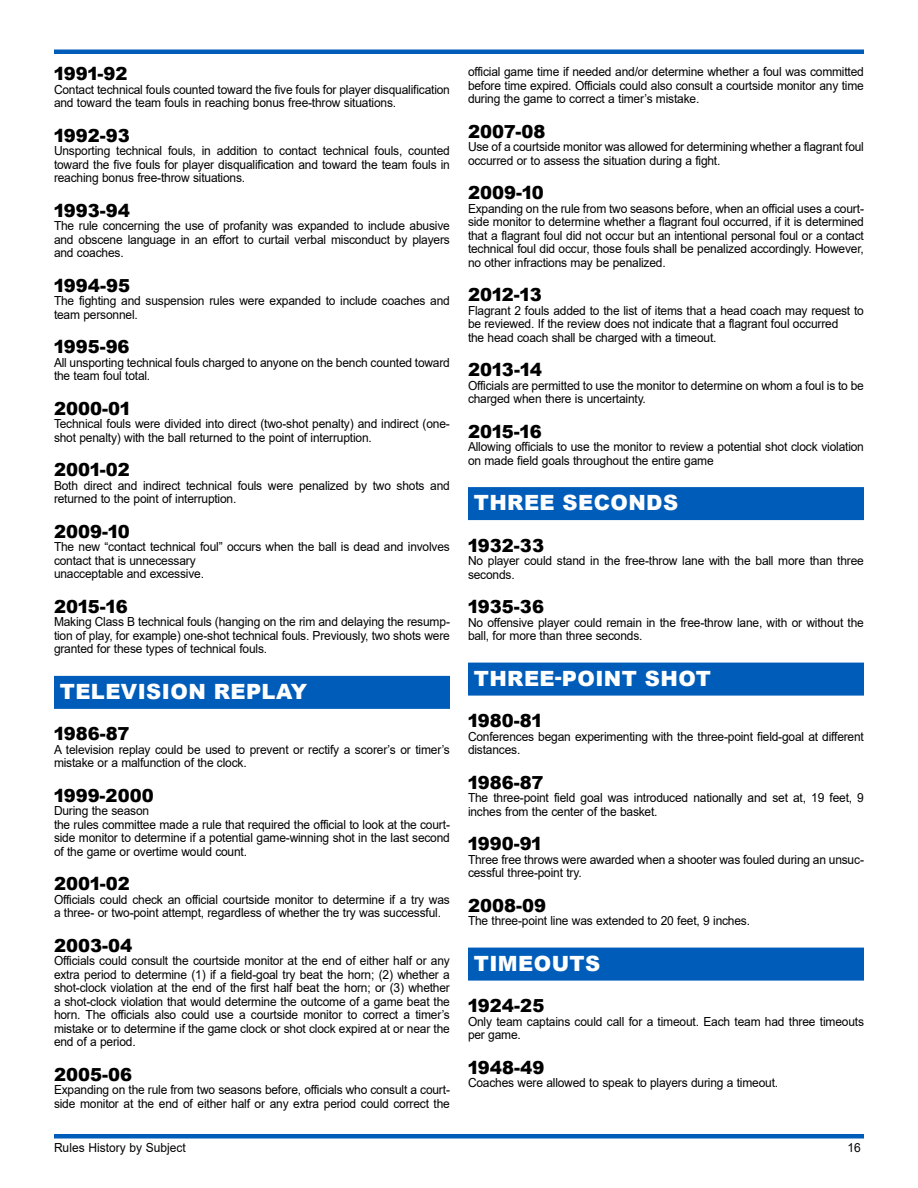
<style>
.page{position:relative;width:918px;height:1188px;background:#fff}
.page>*{position:absolute;margin:0;border:0;box-sizing:border-box;transform-origin:0 0}
.t1{font:900 21px "Arial";letter-spacing:.02em;color:#fff}
.t2{font:900 18px "Arial";color:#000}
.t3{font:12.45px/13.5px "Arial";letter-spacing:-.015em;color:#000;scale:.96 1}
</style>
<div class="page">
<hr style="left:54px;top:1134px;width:810px;height:4px;background:#005cb9">
<hr style="left:54px;top:50px;width:810px;height:4px;background:#005cb9">
<div style="left:54px;top:676px;width:396px;height:30px;background:#005cb9"></div>
<div style="left:54px;top:679px;width:396px;height:30px;background:#005cb9"></div>
<div style="left:468px;top:487px;width:396px;height:30px;background:#005cb9"></div>
<div style="left:468px;top:490px;width:396px;height:30px;background:#005cb9"></div>
<div style="left:468px;top:663px;width:396px;height:30px;background:#005cb9"></div>
<div style="left:468px;top:666px;width:396px;height:30px;background:#005cb9"></div>
<div style="left:468px;top:948px;width:396px;height:30px;background:#005cb9"></div>
<div style="left:468px;top:951px;width:396px;height:30px;background:#005cb9"></div>
<h2 class="t2" style="left:54px;top:61px;width:75px">1991-92</h2>
<p class="t3" style="left:54px;top:83px;width:414px">Contact technical fouls counted toward the five fouls for player disqualification and toward the team fouls in reaching bonus free-throw situations.</p>
<h2 class="t2" style="left:54px;top:122px;width:77px">1992-93</h2>
<p class="t3" style="left:54px;top:144px;width:414px;text-align:justify">Unsporting technical fouls, in addition to contact technical fouls, counted toward the five fouls for player disqualification and toward the team fouls in reaching bonus free-throw situations.</p>
<h2 class="t2" style="left:54px;top:197px;width:78px">1993-94</h2>
<p class="t3" style="left:54px;top:219px;width:414px;text-align:justify">The rule concerning the use of profanity was expanded to include abusive and obscene language in an effort to curtail verbal misconduct by players and coaches.</p>
<h2 class="t2" style="left:54px;top:272px;width:78px">1994-95</h2>
<p class="t3" style="left:54px;top:294px;width:414px">The fighting and suspension rules were expanded to include coaches and team personnel.</p>
<h2 class="t2" style="left:54px;top:334px;width:77px">1995-96</h2>
<p class="t3" style="left:54px;top:356px;width:414px">All unsporting technical fouls charged to anyone on the bench counted toward the team foul total.</p>
<h2 class="t2" style="left:54px;top:395px;width:77px">2000-01</h2>
<p class="t3" style="left:54px;top:417px;width:414px">Technical fouls were divided into direct (two-shot penalty) and indirect (one&shy;shot penalty) with the ball returned to the point of interruption.</p>
<h2 class="t2" style="left:54px;top:457px;width:77px">2001-02</h2>
<p class="t3" style="left:54px;top:479px;width:414px">Both direct and indirect technical fouls were penalized by two shots and returned to the point of interruption.</p>
<h2 class="t2" style="left:54px;top:518px;width:77px">2009-10</h2>
<p class="t3" style="left:54px;top:540px;width:414px">The new “contact technical foul” occurs when the ball is dead and involves contact that is unnecessary<br>unacceptable and excessive.</p>
<h2 class="t2" style="left:54px;top:593px;width:75px">2015-16</h2>
<p class="t3" style="left:54px;top:615px;width:414px;text-align:justify">Making Class B technical fouls (hanging on the rim and delaying the resump&shy;tion of play, for example) one-shot technical fouls. Previously, two shots were granted for these types of technical fouls.</p>
<h1 class="t1" style="left:60px;top:676px;width:249px">TELEVISION REPLAY</h1>
<h2 class="t2" style="left:54px;top:721px;width:77px">1986-87</h2>
<p class="t3" style="left:54px;top:743px;width:414px">A television replay could be used to prevent or rectify a scorer’s or timer’s mistake or a malfunction of the clock.</p>
<h2 class="t2" style="left:54px;top:782px;width:101px">1999-2000</h2>
<p class="t3" style="left:54px;top:804px;width:414px">During the season<br>the rules committee made a rule that required the official to look at the court&shy;side monitor to determine if a potential game-winning shot in the last second of the game or overtime would count.</p>
<h2 class="t2" style="left:54px;top:871px;width:77px">2001-02</h2>
<p class="t3" style="left:54px;top:893px;width:414px">Officials could check an official courtside monitor to determine if a try was a three- or two-point attempt, regardless of whether the try was successful.</p>
<h2 class="t2" style="left:54px;top:932px;width:80px">2003-04</h2>
<p class="t3" style="left:54px;top:954px;width:414px;text-align:justify">Officials could consult the courtside monitor at the end of either half or any extra period to determine (1) if a field-goal try beat the horn; (2) whether a shot-clock violation at the end of the first half beat the horn; or (3) whether a shot-clock violation that would determine the outcome of a game beat the horn. The officials also could use a courtside monitor to correct a timer’s mistake or to determine if the game clock or shot clock expired at or near the end of a period.</p>
<h2 class="t2" style="left:54px;top:1061px;width:80px">2005-06</h2>
<p class="t3" style="left:54px;top:1083px;width:414px">Expanding on the rule from two seasons before, officials who consult a court&shy;side monitor at the end of either half or any extra period could correct the</p>
<p class="t3" style="left:468px;top:65px;width:414px;text-align:justify">official game time if needed and/or determine whether a foul was committed before time expired. Officials could also consult a courtside monitor any time during the game to correct a timer’s mistake.</p>
<h2 class="t2" style="left:468px;top:118px;width:79px">2007-08</h2>
<p class="t3" style="left:468px;top:140px;width:414px">Use of a courtside monitor was allowed for determining whether a flagrant foul occurred or to assess the situation during a fight.</p>
<h2 class="t2" style="left:468px;top:180px;width:77px">2009-10</h2>
<p class="t3" style="left:468px;top:201px;width:414px;text-align:justify">Expanding on the rule from two seasons before, when an official uses a court&shy;side monitor to determine whether a flagrant foul occurred, if it is determined that a flagrant foul did not occur but an intentional personal foul or a contact technical foul did occur, those fouls shall be penalized accordingly. However, no other infractions may be penalized.</p>
<h2 class="t2" style="left:468px;top:282px;width:75px">2012-13</h2>
<p class="t3" style="left:468px;top:303px;width:414px">Flagrant 2 fouls added to the list of items that a head coach may request to be reviewed. If the review does not indicate that a flagrant foul occurred<br>the head coach shall be charged with a timeout.</p>
<h2 class="t2" style="left:468px;top:357px;width:76px">2013-14</h2>
<p class="t3" style="left:468px;top:378px;width:414px">Officials are permitted to use the monitor to determine on whom a foul is to be charged when there is uncertainty.</p>
<h2 class="t2" style="left:468px;top:418px;width:75px">2015-16</h2>
<p class="t3" style="left:468px;top:440px;width:414px">Allowing officials to use the monitor to review a potential shot clock violation on made field goals throughout the entire game</p>
<h1 class="t1" style="left:474px;top:488px;width:206px">THREE SECONDS</h1>
<h2 class="t2" style="left:468px;top:532px;width:78px">1932-33</h2>
<p class="t3" style="left:468px;top:554px;width:414px">No player could stand in the free-throw lane with the ball more than three seconds.</p>
<h2 class="t2" style="left:468px;top:594px;width:77px">1935-36</h2>
<p class="t3" style="left:468px;top:615px;width:414px">No offensive player could remain in the free-throw lane, with or without the ball, for more than three seconds.</p>
<h1 class="t1" style="left:474px;top:663px;width:239px">THREE-POINT SHOT</h1>
<h2 class="t2" style="left:468px;top:708px;width:75px">1980-81</h2>
<p class="t3" style="left:468px;top:729px;width:414px">Conferences began experimenting with the three-point field-goal at different distances.</p>
<h2 class="t2" style="left:468px;top:769px;width:77px">1986-87</h2>
<p class="t3" style="left:468px;top:791px;width:414px">The three-point field goal was introduced nationally and set at, 19 feet, 9 inches from the center of the basket.</p>
<h2 class="t2" style="left:468px;top:831px;width:75px">1990-91</h2>
<p class="t3" style="left:468px;top:852px;width:414px">Three free throws were awarded when a shooter was fouled during an unsuc&shy;cessful three-point try.</p>
<h2 class="t2" style="left:468px;top:892px;width:80px">2008-09</h2>
<p class="t3" style="left:468px;top:914px;width:295px">The three-point line was extended to 20 feet, 9 inches.</p>
<h1 class="t1" style="left:474px;top:948px;width:128px">TIMEOUTS</h1>
<h2 class="t2" style="left:468px;top:993px;width:78px">1924-25</h2>
<p class="t3" style="left:468px;top:1014px;width:414px">Only team captains could call for a timeout. Each team had three timeouts per game.</p>
<h2 class="t2" style="left:468px;top:1054px;width:78px">1948-49</h2>
<p class="t3" style="left:468px;top:1076px;width:325px">Coaches were allowed to speak to players during a timeout.</p>
<p class="t3" style="left:54px;top:1141px;width:139px">Rules History by Subject</p>
<p class="t3" style="left:848px;top:1141px;width:15px">16</p>
</div>
